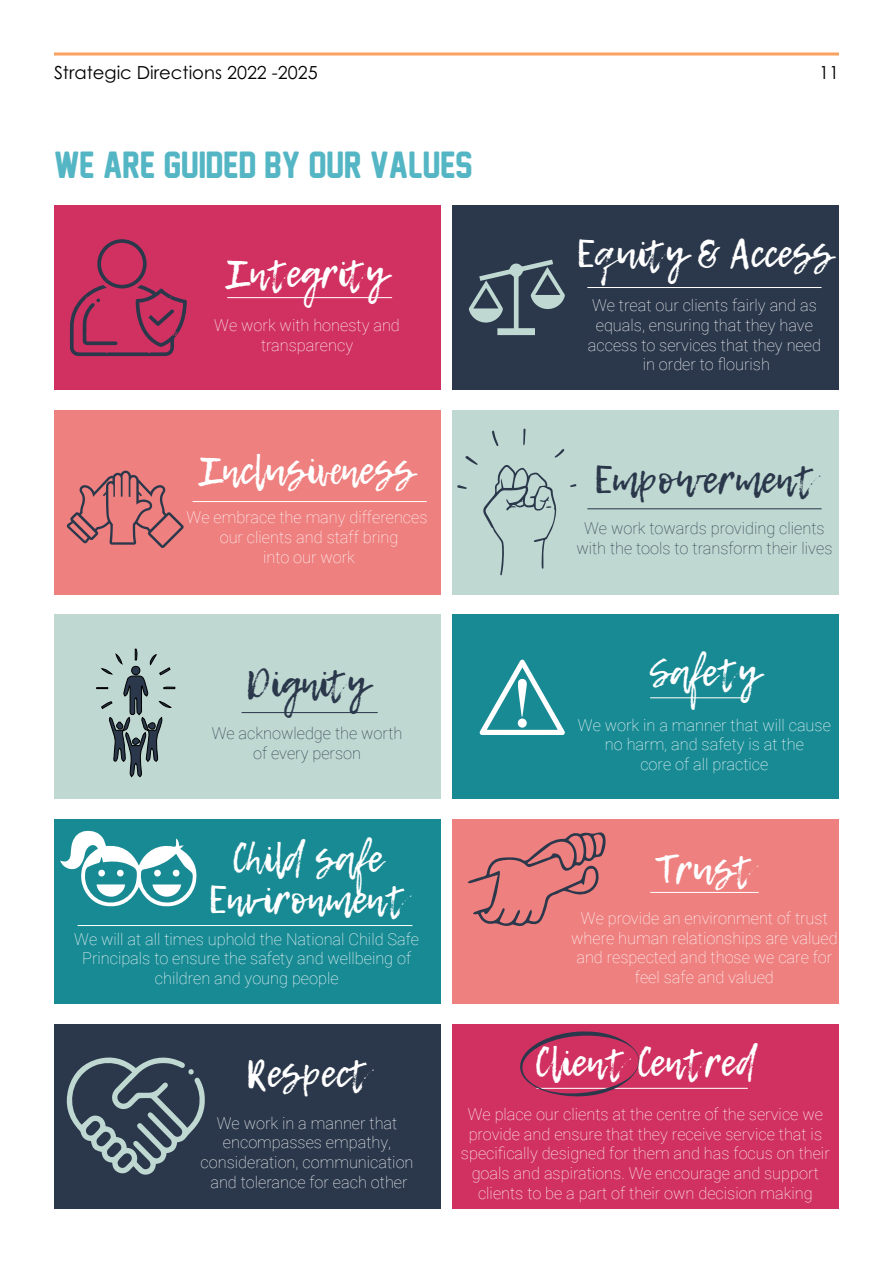
<style>
.page{position:relative;width:893px;height:1263px;background:#fff}
.page>*{position:absolute;margin:0;border:0;box-sizing:border-box;transform-origin:0 0}
.t1{font:38.7px/40.8px "Lemon Tuesday";color:#fff;text-align:center}
.t2{font:38.7px "Lemon Tuesday";color:#2b384b}
.t3{font:34.5px "New Athletic M54";color:#54b6c4}
.t4{font:18px "Century Gothic Pro";color:#000}
.t5{font:100 16.35px/19.6px "Roboto";color:#fff;text-align:center}
.t6{font:100 16.35px/19.6px "Roboto";color:#2b384b;text-align:center}
</style>
<div class="page">
<hr style="left:54px;top:53px;width:785px;height:3px;background:#f9a260">
<div style="left:54px;top:205px;width:387px;height:185px;background:#d13161"></div>
<div style="left:452px;top:205px;width:386px;height:185px;background:#2b384b"></div>
<div style="left:54px;top:410px;width:387px;height:184px;background:#ee807f"></div>
<div style="left:452px;top:410px;width:386px;height:184px;background:#bfd8d2"></div>
<div style="left:54px;top:614px;width:387px;height:185px;background:#bfd8d2"></div>
<div style="left:452px;top:614px;width:386px;height:185px;background:#188a94"></div>
<div style="left:54px;top:819px;width:387px;height:185px;background:#188a94"></div>
<div style="left:452px;top:819px;width:386px;height:185px;background:#ee807f"></div>
<div style="left:54px;top:1024px;width:387px;height:184px;background:#2b384b"></div>
<div style="left:452px;top:1024px;width:386px;height:184px;background:#d13161"></div>
<hr style="left:537px;top:1088px;width:211px;height:1px;background:#fff">
<svg style="left:469px;top:260px;width:96px;height:75px"></svg>
<svg style="left:520px;top:1031px;width:119px;height:65px"></svg>
<svg style="left:570px;top:484px;width:6px;height:3px"></svg>
<svg style="left:457px;top:429px;width:107px;height:146px"></svg>
<svg style="left:479px;top:659px;width:86px;height:76px"></svg>
<div style="left:518px;top:718px;width:9px;height:10px;background:#fff;border-radius:50%"></div>
<svg style="left:468px;top:832px;width:138px;height:94px"></svg>
<svg style="left:66px;top:1057px;width:139px;height:118px"></svg>
<svg style="left:60px;top:830px;width:137px;height:77px"></svg>
<div style="left:154px;top:870px;width:7px;height:6px;background:#fff;border-radius:50%"></div>
<svg style="left:96px;top:648px;width:80px;height:130px"></svg>
<svg style="left:66px;top:470px;width:118px;height:78px"></svg>
<svg style="left:70px;top:239px;width:117px;height:117px"></svg>
<hr style="left:227px;top:297px;width:165px;height:1px;background:#fff">
<hr style="left:587px;top:287px;width:234px;height:1px;background:#fff">
<hr style="left:587px;top:508px;width:234px;height:1px;background:#2b384b">
<hr style="left:650px;top:697px;width:98px;height:1px;background:#fff">
<hr style="left:650px;top:892px;width:109px;height:1px;background:#fff">
<hr style="left:193px;top:501px;width:234px;height:1px;background:#fff">
<hr style="left:242px;top:712px;width:136px;height:1px;background:#2b384b">
<hr style="left:78px;top:925px;width:334px;height:1px;background:#fff">
<p class="t4" style="left:54px;top:62px;width:265px">Strategic Directions 2022 -2025</p>
<p class="t4" style="left:819px;top:62px;width:21px">11</p>
<h2 class="t3" style="left:54px;top:146px;width:420px">WE ARE GUIDED BY OUR VALUES</h2>
<h1 class="t1" style="left:227px;top:253px;width:162px">Integrity</h1>
<p class="t5" style="left:214px;top:315px;width:187px">We work with honesty and transparency</p>
<h1 class="t1" style="left:200px;top:450px;width:216px">Inclusiveness</h1>
<p class="t5" style="left:187px;top:507px;width:242px">We embrace the many differences our clients and staff bring<br>into our work</p>
<h1 class="t2" style="left:246px;top:661px;width:124px">Dignity</h1>
<p class="t6" style="left:212px;top:723px;width:192px">We acknowledge the worth of every person</p>
<h1 class="t1" style="left:208px;top:838px;width:199px">Child safe<br>Environment</h1>
<p class="t5" style="left:74px;top:928px;width:346px">We will at all times uphold the National Child Safe<br>Principals to ensure the safety and wellbeing of children and young people</p>
<h1 class="t1" style="left:576px;top:234px;width:258px">Equity &amp; Access</h1>
<p class="t5" style="left:588px;top:295px;width:235px">We treat our clients fairly and as equals, ensuring that they have access to services that they need in order to flourish</p>
<h1 class="t2" style="left:594px;top:457px;width:223px">Empowerment</h1>
<p class="t6" style="left:576px;top:518px;width:258px">We work towards providing clients with the tools to transform their lives</p>
<h1 class="t1" style="left:649px;top:653px;width:112px">Safety</h1>
<p class="t5" style="left:578px;top:714px;width:254px">We work in a manner that will cause no harm, and safety is at the<br>core of all practice</p>
<h1 class="t1" style="left:656px;top:849px;width:98px">Trust</h1>
<p class="t5" style="left:571px;top:908px;width:268px">We provide an environment of trust where human relationships are valued and respected and those we care for feel safe and valued</p>
<h1 class="t1" style="left:246px;top:1053px;width:124px">Respect</h1>
<p class="t5" style="left:201px;top:1112px;width:214px">We work in a manner that encompasses empathy, consideration, communication and tolerance for each other</p>
<h1 class="t1" style="left:534px;top:1042px;width:224px">Client Centred</h1>
<p class="t5" style="left:461px;top:1104px;width:370px">We place our clients at the centre of the service we provide and ensure that they receive service that is specifically designed for them and has focus on their goals and aspirations. We encourage and support clients to be a part of their own decision making</p>
</div>
